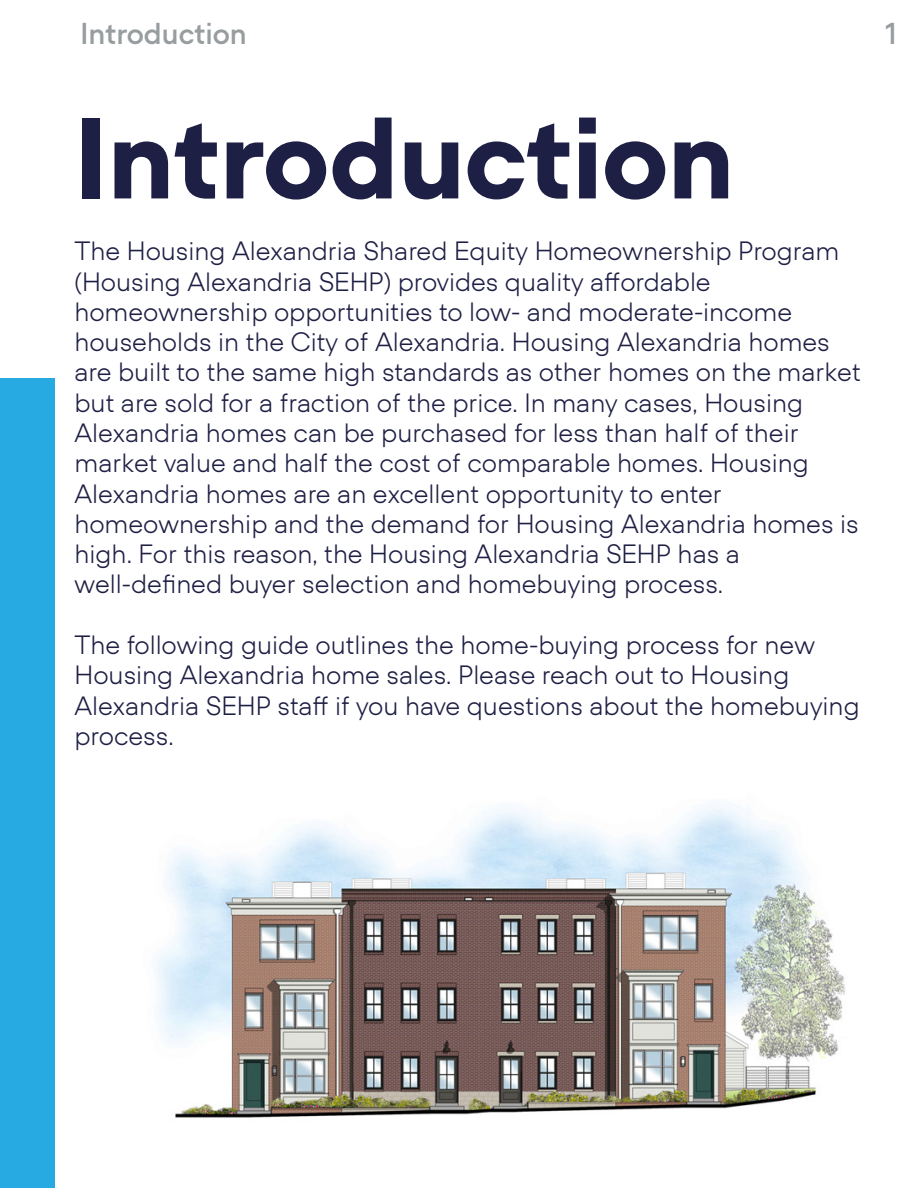
<style>
.page{position:relative;width:918px;height:1188px;background:#fff}
.page>*{position:absolute;margin:0;border:0;box-sizing:border-box;transform-origin:0 0}
.t1{font:700 112.35px "U City Pro";color:#1e1f44}
.t2{font:600 28.8px "U City";color:#989d9f}
.t3{font:300 25.2px/30.3px "U City";color:#1e1f44}
</style>
<div class="page">
<div style="left:0;top:379px;width:54px;height:809px;background:#27aae1"></div>
<img style="left:152px;top:806px;width:693px;height:312px">
<p class="t2" style="left:81px;top:16px;width:168px">Introduction</p>
<p class="t2" style="left:885px;top:16px;width:13px">1</p>
<h1 class="t1" style="left:75px;top:66px;width:661px">Introduction</h1>
<p class="t3" style="left:75px;top:236px;width:788px">The Housing Alexandria Shared Equity Homeownership Program (Housing Alexandria SEHP) provides quality affordable homeownership opportunities to low- and moderate-income households in the City of Alexandria. Housing Alexandria homes are built to the same high standards as other homes on the market but are sold for a fraction of the price. In many cases, Housing Alexandria homes can be purchased for less than half of their market value and half the cost of comparable homes. Housing Alexandria homes are an excellent opportunity to enter homeownership and the demand for Housing Alexandria homes is high. For this reason, the Housing Alexandria SEHP has a well-defined buyer selection and homebuying process.</p>
<p class="t3" style="left:75px;top:629px;width:787px">The following guide outlines the home-buying process for new Housing Alexandria home sales. Please reach out to Housing Alexandria SEHP staff if you have questions about the homebuying process.</p>
</div>
